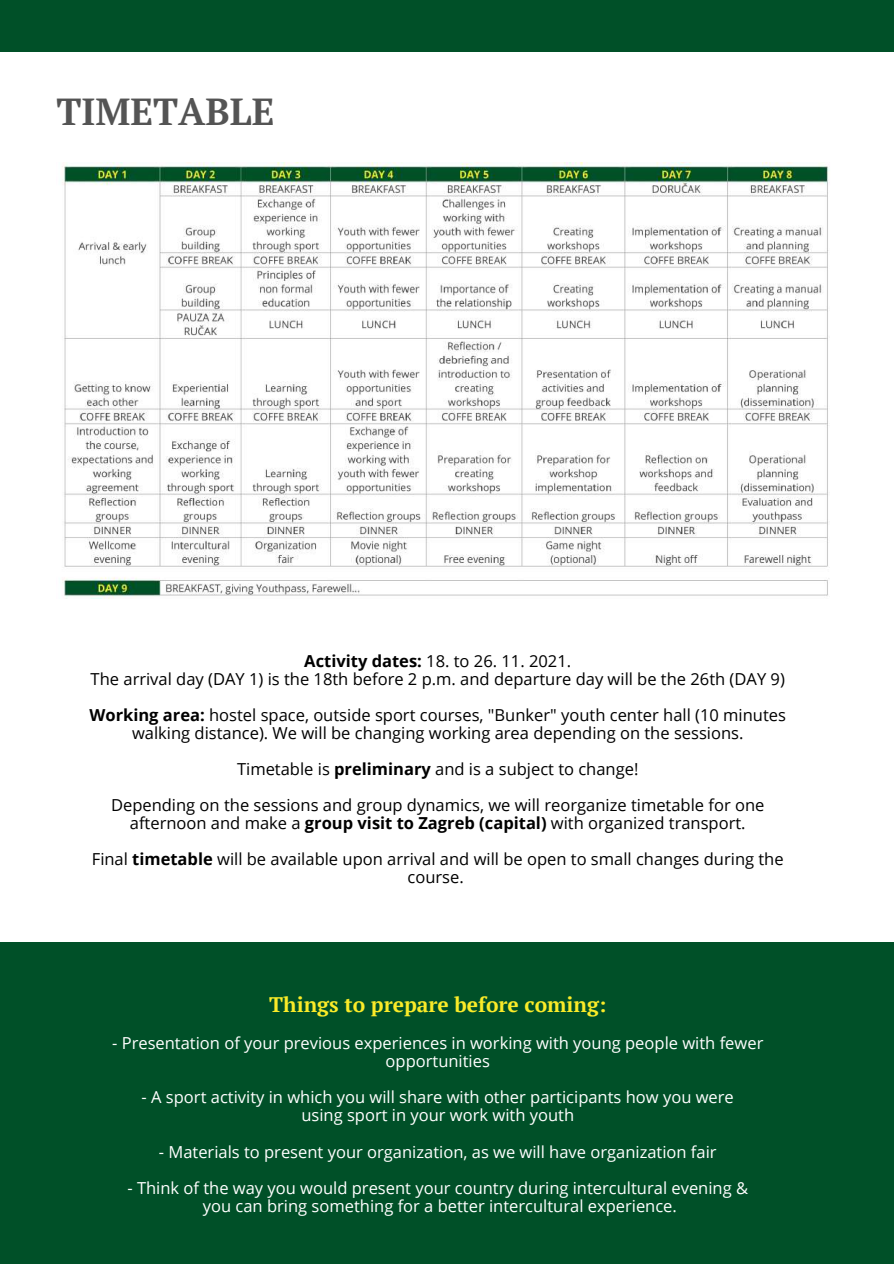
<style>
.page{position:relative;width:894px;height:1264px;background:#fff}
.page>*{position:absolute;margin:0;border:0;box-sizing:border-box;transform-origin:0 0}
.t1{font:700 37.5px "PT Serif";color:#545454}
.t2{font:700 21px "PT Serif";color:#faeb28}
.t3{font:16.5px/18px "Open Sans";color:#000;text-align:center}
.t4{font:16.5px/18px "Open Sans";color:#fff;text-align:center}
.s1{font-weight:700}
</style>
<div class="page">
<div style="left:0;top:0;width:893px;height:51px;background:#005028"></div>
<div style="left:0;top:942px;width:893px;height:321px;background:#005028"></div>
<img style="left:62px;top:163px;width:768px;height:435px">
<h1 class="t1" style="left:56px;top:86px;width:219px">TIMETABLE</h1>
<p class="t3" style="left:91px;top:651px;width:695px"><span class="s1">Activity dates:</span> 18. to 26. 11. 2021.<br>The arrival day (DAY 1) is the 18th before 2 p.m. and departure day will be the 26th (DAY 9)</p>
<p class="t3" style="left:89px;top:705px;width:697px"><span class="s1">Working area:</span> hostel space, outside sport courses, "Bunker" youth center hall (10 minutes walking distance). We will be changing working area depending on the sessions.</p>
<p class="t3" style="left:111px;top:750px;width:654px;line-height:36px">Timetable is <span class="s1">preliminary</span> and is a subject to change!<br>Depending on the sessions and group dynamics, we will reorganize timetable for one</p>
<p class="t3" style="left:92px;top:804px;width:693px;line-height:36px">afternoon and make a <span class="s1">group visit to Zagreb (capital)</span> with organized transport.<br>Final <span class="s1">timetable</span> will be available upon arrival and will be open to small changes during the</p>
<p class="t3" style="left:407px;top:868px;width:58px">course.</p>
<p class="t2" style="left:269px;top:990px;width:338px">Things to prepare before coming:</p>
<p class="t4" style="left:112px;top:1033px;width:652px">- Presentation of your previous experiences in working with young people with fewer opportunities</p>
<p class="t4" style="left:142px;top:1088px;width:593px">- A sport activity in which you will share with other participants how you were using sport in your work with youth</p>
<p class="t4" style="left:159px;top:1142px;width:559px">- Materials to present your organization, as we will have organization fair</p>
<p class="t4" style="left:127px;top:1178px;width:622px">- Think of the way you would present your country during intercultural evening &amp; you can bring something for a better intercultural experience.</p>
</div>
